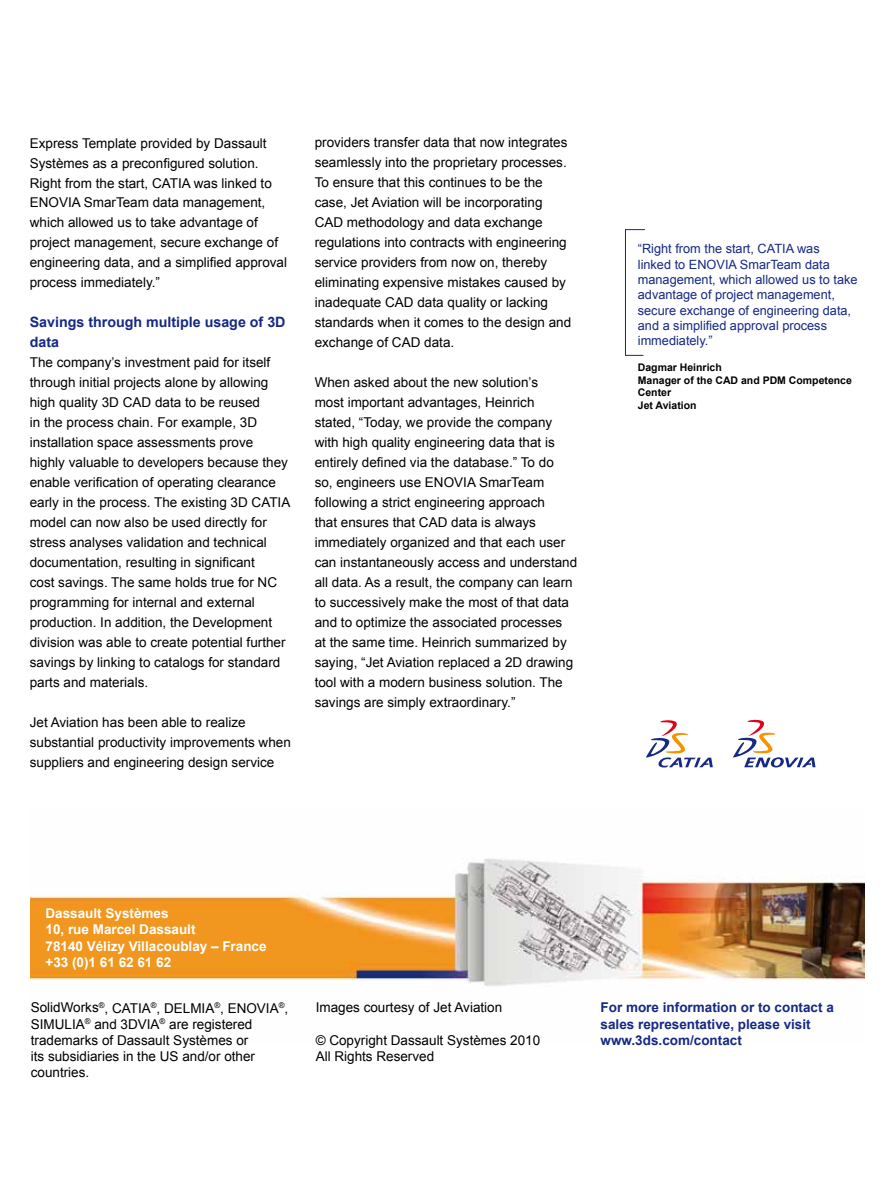
<style>
.page{position:relative;width:893px;height:1188px;background:#fff}
.page>*{position:absolute;margin:0;border:0;box-sizing:border-box;transform-origin:0 0}
.t1{font:700 14.25px/20px "Arial";color:#162983}
.t2{font:13.5px/20px "Arial";color:#000}
.t3{font:700 13.5px/16.2px "Arial";color:#fff}
.t4{font:700 13.5px/16.2px "Arial";color:#162983}
.t5{font:12.75px/15.3px "Arial";color:#162983}
.t6{font:700 10.5px/12.6px "Arial";color:#000}
</style>
<div class="page">
<img style="left:31px;top:858px;width:833px;height:128px">
<svg style="left:625px;top:229px;width:20px;height:127px"></svg>
<svg style="left:733px;top:719px;width:82px;height:48px"></svg>
<svg style="left:646px;top:720px;width:67px;height:47px"></svg>
<p class="t2" style="left:30px;top:133px;width:259px">Express Template provided by Dassault Systèmes as a preconfigured solution.<br>Right from the start, CATIA was linked to ENOVIA SmarTeam data management, which allowed us to take advantage of project management, secure exchange of engineering data, and a simplified approval process immediately.”</p>
<p class="t1" style="left:30px;top:313px;width:257px">Savings through multiple usage of 3D data</p>
<p class="t2" style="left:30px;top:353px;width:262px">The company’s investment paid for itself through initial projects alone by allowing high quality 3D CAD data to be reused<br>in the process chain. For example, 3D installation space assessments prove highly valuable to developers because they enable verification of operating clearance early in the process. The existing 3D CATIA model can now also be used directly for stress analyses validation and technical documentation, resulting in significant<br>cost savings. The same holds true for NC programming for internal and external production. In addition, the Development division was able to create potential further savings by linking to catalogs for standard parts and materials.</p>
<p class="t2" style="left:30px;top:712px;width:263px">Jet Aviation has been able to realize substantial productivity improvements when suppliers and engineering design service</p>
<p class="t2" style="left:315px;top:133px;width:258px">providers transfer data that now integrates seamlessly into the proprietary processes.<br>To ensure that this continues to be the case, Jet Aviation will be incorporating CAD methodology and data exchange regulations into contracts with engineering service providers from now on, thereby eliminating expensive mistakes caused by inadequate CAD data quality or lacking standards when it comes to the design and exchange of CAD data.</p>
<p class="t2" style="left:315px;top:373px;width:264px">When asked about the new solution’s<br>most important advantages, Heinrich stated, “Today, we provide the company with high quality engineering data that is entirely defined via the database.” To do<br>so, engineers use ENOVIA SmarTeam following a strict engineering approach<br>that ensures that CAD data is always immediately organized and that each user can instantaneously access and understand all data. As a result, the company can learn to successively make the most of that data and to optimize the associated processes<br>at the same time. Heinrich summarized by saying, “Jet Aviation replaced a 2D drawing tool with a modern business solution. The savings are simply extraordinary.”</p>
<p class="t5" style="left:638px;top:241px;width:221px">“Right from the start, CATIA was<br>linked to ENOVIA SmarTeam data management, which allowed us to take advantage of project management, secure exchange of engineering data, and a simplified approval process immediately.”</p>
<p class="t6" style="left:638px;top:362px;width:216px">Dagmar Heinrich<br>Manager of the CAD and PDM Competence<br>Center<br>Jet Aviation</p>
<p class="t3" style="left:45px;top:906px;width:223px">Dassault Systèmes<br>10, rue Marcel Dassault<br>78140 Vélizy Villacoublay – France +33 (0)1 61 62 61 62</p>
<p class="t2" style="left:31px;top:1000px;width:259px;line-height:16.2px">SolidWorks<sup>®</sup>, CATIA<sup>®</sup>, DELMIA<sup>®</sup>, ENOVIA<sup>®</sup>,<br>SIMULIA<sup>®</sup> and 3DVIA<sup>®</sup> are registered trademarks of Dassault Systèmes or<br>its subsidiaries in the US and/or other countries.</p>
<p class="t2" style="left:316px;top:998px;width:188px">Images courtesy of Jet Aviation</p>
<p class="t2" style="left:316px;top:1032px;width:226px;line-height:16.2px">© Copyright Dassault Systèmes 2010<br>All Rights Reserved</p>
<p class="t4" style="left:601px;top:1000px;width:235px">For more information or to contact a sales representative, please visit www.3ds.com/contact</p>
</div>
